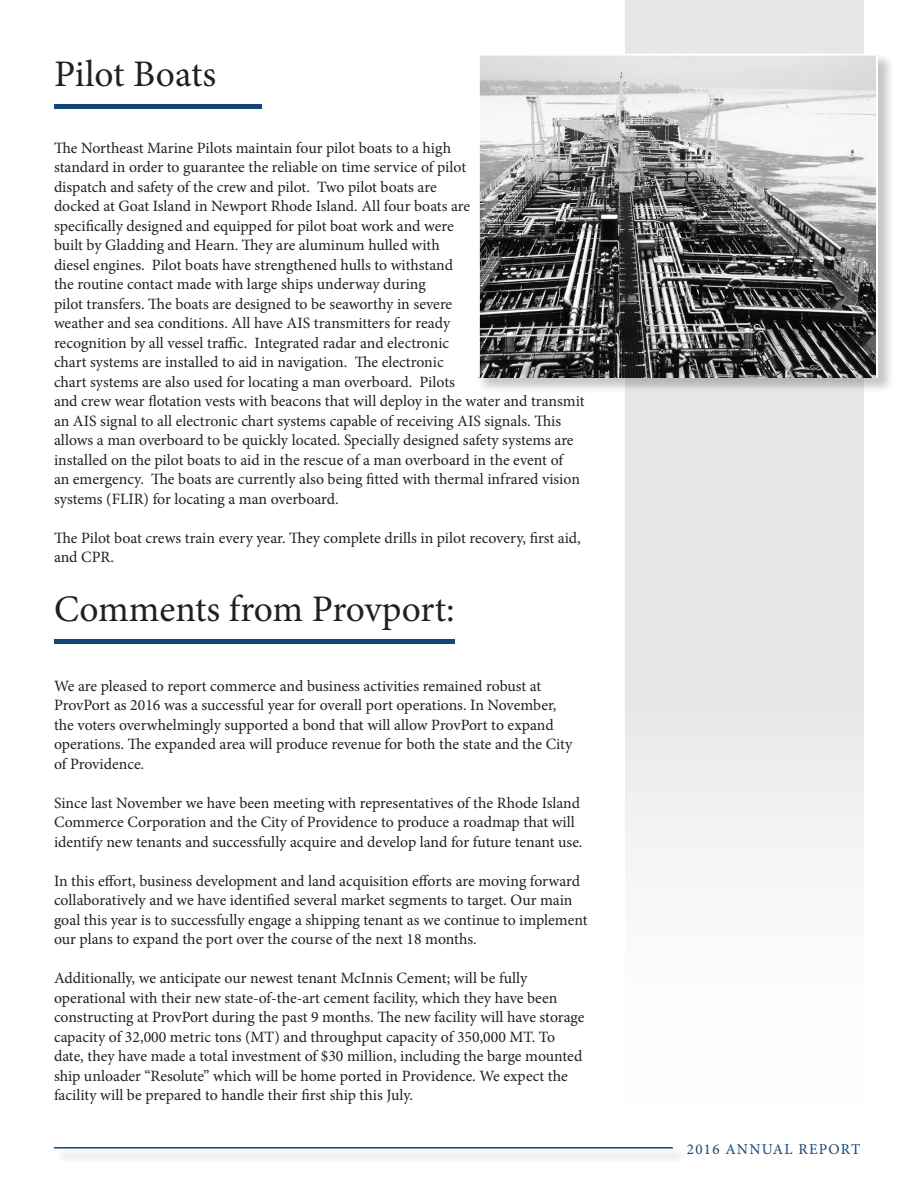
<style>
.page{position:relative;width:918px;height:1188px;background:#fff}
.page>*{position:absolute;margin:0;border:0;box-sizing:border-box;transform-origin:0 0}
.t1{font:37.5px "Minion Pro";color:#231f20}
.t2{font:15.75px/19.5px "Minion Pro";color:#231f20}
.t3{font:15px "Minion Pro";letter-spacing:.085em;color:#114676}
</style>
<div class="page">
<div style="left:54px;top:1147px;width:634px;height:18px;background:#f6f6f6"></div>
<hr style="left:54px;top:1147px;width:619px;height:2px;background:#114676">
<div style="left:54px;top:104px;width:208px;height:5px;background:#114676"></div>
<div style="left:54px;top:639px;width:401px;height:5px;background:#114676"></div>
<svg style="left:625px;top:0;width:239px;height:859px;background:#e8e9ea"></svg>
<div style="left:478px;top:53px;width:416px;height:341px;background:#231f20;opacity:.25"></div>
<img style="left:481px;top:57px;width:394px;height:319px">
<div style="left:478px;top:54px;width:400px;height:325px;border:2px solid #fff"></div>
<h1 class="t1" style="left:54px;top:49px;width:164px">Pilot Boats</h1>
<p class="t2" style="left:54px;top:138px;width:532px">The Northeast Marine Pilots maintain four pilot boats to a high<br>standard in order to guarantee the reliable on time service of pilot<br>dispatch and safety of the crew and pilot. Two pilot boats are<br>docked at Goat Island in Newport Rhode Island. All four boats are<br>specifically designed and equipped for pilot boat work and were<br>built by Gladding and Hearn. They are aluminum hulled with<br>diesel engines. Pilot boats have strengthened hulls to withstand<br>the routine contact made with large ships underway during<br>pilot transfers. The boats are designed to be seaworthy in severe<br>weather and sea conditions. All have AIS transmitters for ready<br>recognition by all vessel traffic. Integrated radar and electronic<br>chart systems are installed to aid in navigation. The electronic<br>chart systems are also used for locating a man overboard. Pilots<br>and crew wear flotation vests with beacons that will deploy in the water and transmit an AIS signal to all electronic chart systems capable of receiving AIS signals. This allows a man overboard to be quickly located. Specially designed safety systems are installed on the pilot boats to aid in the rescue of a man overboard in the event of<br>an emergency. The boats are currently also being fitted with thermal infrared vision systems (FLIR) for locating a man overboard.</p>
<p class="t2" style="left:54px;top:528px;width:528px">The Pilot boat crews train every year. They complete drills in pilot recovery, first aid, and CPR.</p>
<h1 class="t1" style="left:54px;top:584px;width:402px">Comments from Provport:</h1>
<p class="t2" style="left:54px;top:676px;width:520px">We are pleased to report commerce and business activities remained robust at ProvPort as 2016 was a successful year for overall port operations. In November, the voters overwhelmingly supported a bond that will allow ProvPort to expand operations. The expanded area will produce revenue for both the state and the City of Providence.</p>
<p class="t2" style="left:54px;top:793px;width:530px">Since last November we have been meeting with representatives of the Rhode Island<br>Commerce Corporation and the City of Providence to produce a roadmap that will identify new tenants and successfully acquire and develop land for future tenant use.</p>
<p class="t2" style="left:54px;top:871px;width:535px">In this effort, business development and land acquisition efforts are moving forward collaboratively and we have identified several market segments to target. Our main goal this year is to successfully engage a shipping tenant as we continue to implement our plans to expand the port over the course of the next 18 months.</p>
<p class="t2" style="left:54px;top:969px;width:532px">Additionally, we anticipate our newest tenant McInnis Cement; will be fully operational with their new state-of-the-art cement facility, which they have been constructing at ProvPort during the past 9 months. The new facility will have storage capacity of 32,000 metric tons (MT) and throughput capacity of 350,000 MT. To date, they have made a total investment of $30 million, including the barge mounted ship unloader “Resolute” which will be home ported in Providence. We expect the facility will be prepared to handle their first ship this July.</p>
<p class="t3" style="left:687px;top:1139px;width:175px">2016 ANNUAL REPORT</p>
</div>
